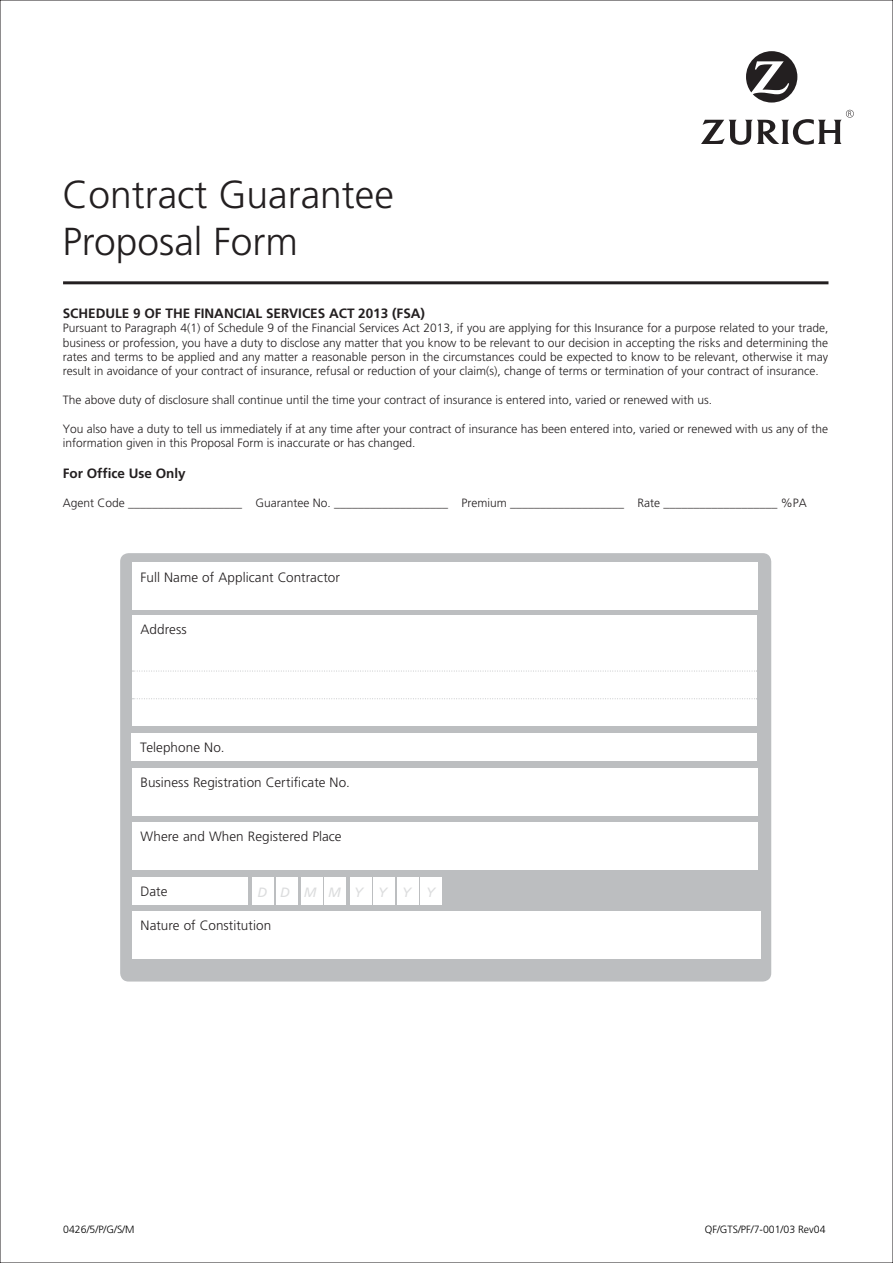
<style>
.page{position:relative;width:893px;height:1263px;background:#fff}
.page>*{position:absolute;margin:0;border:0;box-sizing:border-box;transform-origin:0 0}
.t1{font:300 39px/46.8px "Frutiger";color:#231f20}
.t2{font:300 13.5px "Frutiger";letter-spacing:.005em;color:#231f20}
.t3{font:700 13.5px "Frutiger";color:#231f20}
.t4{font:italic 13.5px "Frutiger";color:#dcddde}
.t5{font:300 12px/14.4px "Frutiger";color:#231f20;text-align:justify}
.t6{font:300 10.5px "Frutiger";color:#000}
</style>
<div class="page">
<hr style="left:63px;top:281px;width:765px;height:3px;background:#231f20">
<svg style="left:746px;top:51px;width:51px;height:52px"></svg>
<svg style="left:701px;top:110px;width:153px;height:35px"></svg>
<div style="left:120px;top:553px;width:651px;height:428px;background:#bcbec0;border-radius:9px"></div>
<div style="left:132px;top:767px;width:625px;height:48px;background:#fff"></div>
<div style="left:132px;top:562px;width:625px;height:48px;background:#fff"></div>
<div style="left:132px;top:615px;width:625px;height:111px;background:#fff"></div>
<svg style="left:132px;top:671px;width:625px;height:1px"></svg>
<svg style="left:132px;top:698px;width:625px;height:1px"></svg>
<div style="left:132px;top:733px;width:625px;height:28px;background:#fff"></div>
<div style="left:132px;top:911px;width:629px;height:48px;background:#fff"></div>
<div style="left:253px;top:877px;width:21px;height:28px;background:#fff"></div>
<div style="left:276px;top:877px;width:21px;height:28px;background:#fff"></div>
<div style="left:301px;top:877px;width:22px;height:28px;background:#fff"></div>
<div style="left:325px;top:877px;width:21px;height:28px;background:#fff"></div>
<div style="left:350px;top:877px;width:22px;height:28px;background:#fff"></div>
<div style="left:374px;top:877px;width:21px;height:28px;background:#fff"></div>
<div style="left:397px;top:877px;width:21px;height:28px;background:#fff"></div>
<div style="left:421px;top:877px;width:21px;height:28px;background:#fff"></div>
<div style="left:132px;top:877px;width:116px;height:28px;background:#fff"></div>
<div style="left:132px;top:822px;width:625px;height:48px;background:#fff"></div>
<h1 class="t1" style="left:62px;top:171px;width:333px">Contract Guarantee<br>Proposal Form</h1>
<p class="t3" style="left:63px;top:305px;width:364px">SCHEDULE 9 OF THE FINANCIAL SERVICES ACT 2013 (FSA)</p>
<p class="t5" style="left:63px;top:321px;width:767px">Pursuant to Paragraph 4(1) of Schedule 9 of the Financial Services Act 2013, if you are applying for this Insurance for a purpose related to your trade, business or profession, you have a duty to disclose any matter that you know to be relevant to our decision in accepting the risks and determining the rates and terms to be applied and any matter a reasonable person in the circumstances could be expected to know to be relevant, otherwise it may result in avoidance of your contract of insurance, refusal or reduction of your claim(s), change of terms or termination of your contract of insurance.</p>
<p class="t5" style="left:63px;top:393px;width:651px">The above duty of disclosure shall continue until the time your contract of insurance is entered into, varied or renewed with us.</p>
<p class="t5" style="left:63px;top:422px;width:767px">You also have a duty to tell us immediately if at any time after your contract of insurance has been entered into, varied or renewed with us any of the information given in this Proposal Form is inaccurate or has changed.</p>
<p class="t3" style="left:63px;top:465px;width:125px">For Office Use Only</p>
<p class="t5" style="left:63px;top:495px;width:746px">Agent Code ___________________ Guarantee No. ___________________ Premium ___________________ Rate ___________________ %PA</p>
<p class="t2" style="left:141px;top:569px;width:201px">Full Name of Applicant Contractor</p>
<p class="t2" style="left:141px;top:622px;width:48px">Address</p>
<p class="t2" style="left:140px;top:740px;width:86px">Telephone No.</p>
<p class="t2" style="left:141px;top:775px;width:211px">Business Registration Certificate No.</p>
<p class="t2" style="left:141px;top:829px;width:203px">Where and When Registered Place</p>
<p class="t2" style="left:141px;top:884px;width:28px">Date</p>
<p class="t4" style="left:257px;top:884px;width:179px">D D M M Y Y Y Y</p>
<p class="t2" style="left:141px;top:918px;width:132px">Nature of Constitution</p>
<p class="t6" style="left:63px;top:1223px;width:73px">0426/5/P/G/S/M</p>
<p class="t6" style="left:705px;top:1223px;width:122px">QF/GTS/PF/7-001/03 Rev04</p>
</div>
